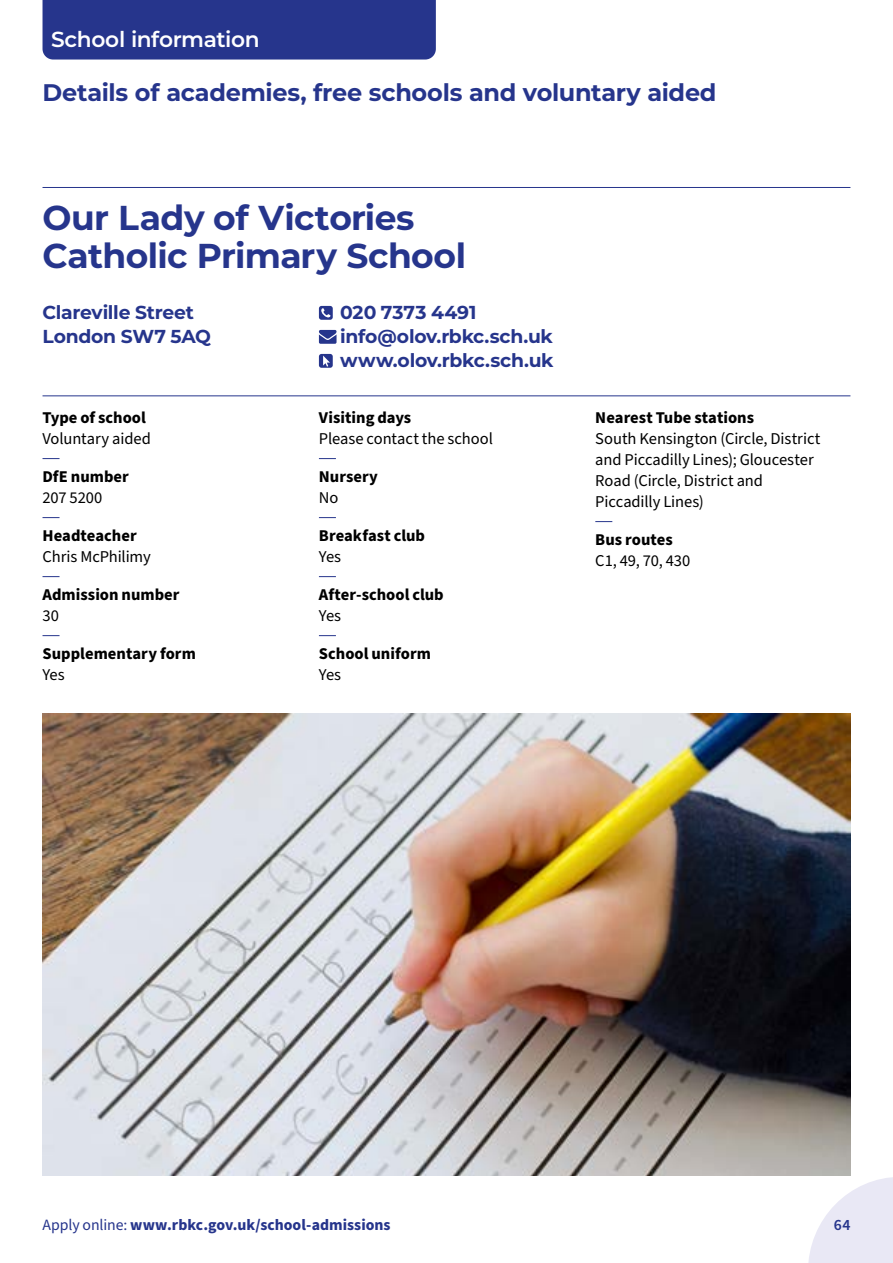
<style>
.page{position:relative;width:893px;height:1263px;background:#fff}
.page>*{position:absolute;margin:0;border:0;box-sizing:border-box;transform-origin:0 0}
.h4_School_name{font:700 34.5px/37.5px "Montserrat";letter-spacing:-.015em;color:#26358c}
.t1{font:700 24px "Montserrat";letter-spacing:-.015em;color:#26358c}
.t2{font:600 21.75px "Montserrat";letter-spacing:-.015em;color:#fff}
.p_School_stats_address_etc{font:700 18.75px "Montserrat";letter-spacing:-.015em;color:#26358c}
.p_School_stats_text{font:16.5px/21px "Source Sans Pro";letter-spacing:-.005em;color:#000}
.h5_School_stats_text_headers{font:700 16.5px "Source Sans Pro";color:#000}
.h5_School_stats_headers_no_keyline{font:700 16.5px "Source Sans Pro";color:#000}
.t3{font:700 15.75px "Source Sans Pro";color:#26358c}
.t4{font:600 15.75px "Source Sans Pro";color:#26358c}
.s1{font-weight:400}
</style>
<div class="page">
<svg style="left:808px;top:1177px;width:85px;height:86px"></svg>
<div style="left:43px;top:0;width:393px;height:60px;background:#26358c"></div>
<hr style="left:43px;top:187px;width:807px;height:1px;background:#26358c">
<hr style="left:43px;top:395px;width:807px;height:1px;background:#26358c">
<svg style="left:319px;top:306px;width:14px;height:14px"></svg>
<svg style="left:319px;top:330px;width:18px;height:14px"></svg>
<svg style="left:319px;top:354px;width:14px;height:14px"></svg>
<svg style="left:43px;top:458px;width:17px;height:1px"></svg>
<svg style="left:43px;top:517px;width:17px;height:1px"></svg>
<svg style="left:43px;top:576px;width:17px;height:1px"></svg>
<svg style="left:43px;top:635px;width:17px;height:1px"></svg>
<svg style="left:319px;top:458px;width:17px;height:1px"></svg>
<svg style="left:319px;top:517px;width:17px;height:1px"></svg>
<svg style="left:319px;top:576px;width:17px;height:1px"></svg>
<svg style="left:319px;top:635px;width:17px;height:1px"></svg>
<svg style="left:595px;top:521px;width:17px;height:1px"></svg>
<img style="left:43px;top:713px;width:807px;height:463px">
<h3 class="t2" style="left:51px;top:23px;width:210px">School information</h3>
<h2 class="t1" style="left:43px;top:75px;width:675px">Details of academies, free schools and voluntary aided</h2>
<h4 class="h4_School_name" style="left:43px;top:197px;width:425px">Our Lady of Victories<br>Catholic Primary School</h4>
<p class="p_School_stats_address_etc" style="left:43px;top:299px;width:153px">Clareville Street</p>
<p class="p_School_stats_address_etc" style="left:43px;top:323px;width:170px">London S W7 5A Q</p>
<p class="p_School_stats_address_etc" style="left:340px;top:299px;width:138px">0 2 0 7 3 7 3 4 4 9 1</p>
<p class="p_School_stats_address_etc" style="left:340px;top:323px;width:214px">info@olov.rbkc.sch.uk</p>
<p class="p_School_stats_address_etc" style="left:340px;top:347px;width:215px">www.olov.rbkc.sch.uk</p>
<h5 class="h5_School_stats_headers_no_keyline" style="left:43px;top:407px;width:105px">Type of school</h5>
<p class="p_School_stats_text" style="left:43px;top:429px;width:110px">Voluntary aided</p>
<h5 class="h5_School_stats_text_headers" style="left:43px;top:466px;width:88px">D f E number</h5>
<p class="p_School_stats_text" style="left:43px;top:488px;width:61px">2 0 7 5 2 0 0</p>
<h5 class="h5_School_stats_text_headers" style="left:43px;top:525px;width:96px">Headteacher</h5>
<p class="p_School_stats_text" style="left:43px;top:547px;width:110px">Chris McPhilimy</p>
<h5 class="h5_School_stats_text_headers" style="left:43px;top:584px;width:139px">Admission number</h5>
<p class="p_School_stats_text" style="left:43px;top:606px;width:18px">30</p>
<h5 class="h5_School_stats_text_headers" style="left:43px;top:643px;width:155px">Supplementary form</h5>
<p class="p_School_stats_text" style="left:43px;top:665px;width:24px">Yes</p>
<h5 class="h5_School_stats_headers_no_keyline" style="left:319px;top:407px;width:94px">Visiting days</h5>
<p class="p_School_stats_text" style="left:319px;top:429px;width:175px">Please contact the school</p>
<h5 class="h5_School_stats_text_headers" style="left:319px;top:466px;width:61px">Nursery</h5>
<p class="p_School_stats_text" style="left:319px;top:488px;width:21px">No</p>
<h5 class="h5_School_stats_text_headers" style="left:319px;top:525px;width:108px">Breakfast club</h5>
<p class="p_School_stats_text" style="left:319px;top:547px;width:24px">Yes</p>
<h5 class="h5_School_stats_text_headers" style="left:319px;top:584px;width:126px">After-school club</h5>
<p class="p_School_stats_text" style="left:319px;top:606px;width:24px">Yes</p>
<h5 class="h5_School_stats_text_headers" style="left:319px;top:643px;width:114px">School uniform</h5>
<p class="p_School_stats_text" style="left:319px;top:665px;width:24px">Yes</p>
<h5 class="h5_School_stats_headers_no_keyline" style="left:595px;top:407px;width:160px">Nearest Tube stations</h5>
<p class="p_School_stats_text" style="left:595px;top:429px;width:227px">South Kensington (Circle, District and Piccadilly Lines); Gloucester<br>Road (Circle, District and<br>Piccadilly Lines)</p>
<h5 class="h5_School_stats_text_headers" style="left:595px;top:529px;width:79px">Bus routes</h5>
<p class="p_School_stats_text" style="left:595px;top:551px;width:96px">C1, 49, 70, 430</p>
<p class="t3" style="left:43px;top:1214px;width:350px"><span class="s1">Apply online:</span> www.rbkc.gov.uk/school-admissions</p>
<p class="t4" style="left:834px;top:1214px;width:18px">64</p>
</div>
